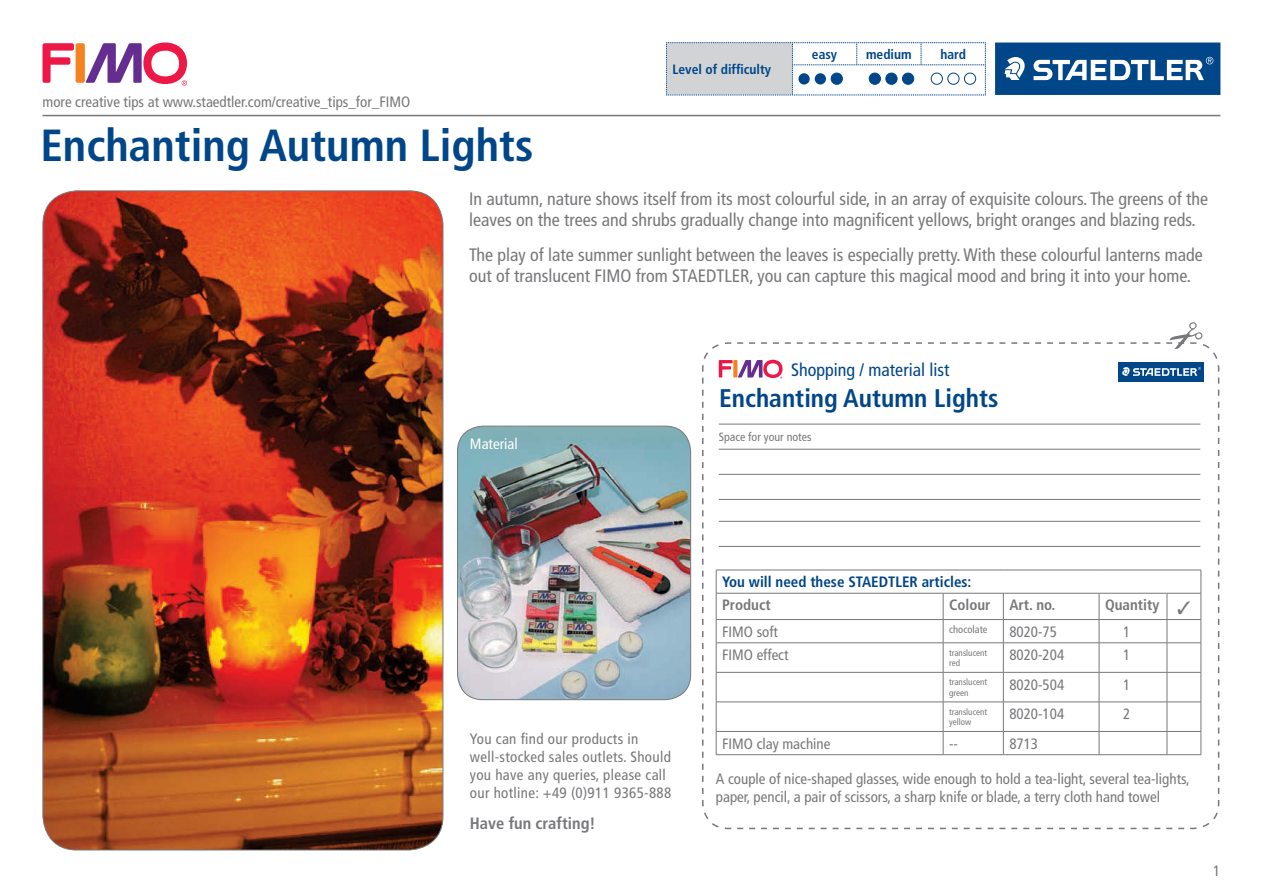
<style>
.page{position:relative;width:1263px;height:893px;background:#fff}
.page>*{position:absolute;margin:0;border:0;box-sizing:border-box;transform-origin:0 0}
.t1{font:700 condensed 45px "Frutiger";color:#004689}
.t2{font:700 condensed 25.5px "Frutiger";color:#004689}
.t3{font:condensed 18px/21.6px "Frutiger";color:#77787b}
.t4{font:condensed 18px "Frutiger";color:#004689}
.t5{font:700 condensed 16.5px "Frutiger";color:#77787b}
.t6{font:condensed 15px/18px "Frutiger";color:#77787b}
.t7{font:condensed 15px/18px "Frutiger";letter-spacing:.02em;color:#77787b}
.t8{font:700 condensed 15px "Frutiger";color:#004689}
.t9{font:700 condensed 15px "Frutiger";color:#77787b}
.t10{font:condensed 15px "Frutiger";color:#fff}
.t11{font:700 condensed 13.5px "Frutiger";color:#004689}
.t12{font:condensed 12px "Frutiger";color:#77787b}
.t13{font:condensed 10.5px "Frutiger";color:#77787b}
.t14{font:condensed 9px/10.8px "Frutiger";color:#77787b}
</style>
<div class="page">
<img style="left:43px;top:191px;width:400px;height:659px">
<img style="left:457px;top:426px;width:234px;height:274px">
<div style="left:457px;top:426px;width:234px;height:274px;border:1px solid #77787b;border-radius:26px"></div>
<svg style="left:702px;top:342px;width:518px;height:488px"></svg>
<svg style="left:666px;top:42px;width:320px;height:54px"></svg>
<div style="left:798px;top:73px;width:12px;height:12px;background:#004689;border-radius:50%"></div>
<div style="left:815px;top:73px;width:11px;height:12px;background:#004689;border-radius:50%"></div>
<div style="left:831px;top:73px;width:11px;height:11px;background:#004689;border-radius:50%"></div>
<div style="left:831px;top:73px;width:12px;height:12px;border:1px solid #004689;border-radius:50%"></div>
<div style="left:869px;top:73px;width:11px;height:11px;background:#004689;border-radius:50%"></div>
<div style="left:869px;top:73px;width:12px;height:12px;border:1px solid #004689;border-radius:50%"></div>
<div style="left:886px;top:73px;width:11px;height:11px;background:#004689;border-radius:50%"></div>
<div style="left:886px;top:73px;width:11px;height:12px;border:1px solid #004689;border-radius:50%"></div>
<div style="left:902px;top:73px;width:12px;height:11px;background:#004689;border-radius:50%"></div>
<div style="left:902px;top:73px;width:12px;height:12px;border:1px solid #004689;border-radius:50%"></div>
<div style="left:931px;top:73px;width:12px;height:12px;border:1px solid #004689;border-radius:50%"></div>
<div style="left:948px;top:73px;width:11px;height:12px;border:1px solid #004689;border-radius:50%"></div>
<div style="left:964px;top:73px;width:12px;height:12px;border:1px solid #004689;border-radius:50%"></div>
<div style="left:995px;top:43px;width:225px;height:52px;background:#004689"></div>
<svg style="left:1004px;top:57px;width:21px;height:23px"></svg>
<svg style="left:1033px;top:57px;width:180px;height:23px"></svg>
<hr style="left:43px;top:115px;width:1177px;height:1px;background:#77787b">
<svg style="left:43px;top:43px;width:31px;height:40px"></svg>
<div style="left:76px;top:43px;width:9px;height:40px;background:#f58220;border-radius:2px"></div>
<svg style="left:85px;top:43px;width:102px;height:43px"></svg>
<p class="t6" style="left:43px;top:92px;width:369px">more creative tips at www.staedtler.com/creative_tips_for_FIMO</p>
<p class="t11" style="left:672px;top:61px;width:100px">Level of difficulty</p>
<p class="t11" style="left:812px;top:46px;width:27px">easy</p>
<p class="t11" style="left:866px;top:46px;width:47px">medium</p>
<p class="t11" style="left:940px;top:46px;width:27px">hard</p>
<h1 class="t1" style="left:40px;top:118px;width:495px">Enchanting Autumn Lights</h1>
<p class="t3" style="left:469px;top:188px;width:740px">In autumn, nature shows itself from its most colourful side, in an array of exquisite colours. The greens of the leaves on the trees and shrubs gradually change into magnificent yellows, bright oranges and blazing reds.</p>
<p class="t3" style="left:469px;top:244px;width:735px">The play of late summer sunlight between the leaves is especially pretty. With these colourful lanterns made out of translucent FIMO from STAEDTLER, you can capture this magical mood and bring it into your home.</p>
<p class="t10" style="left:470px;top:435px;width:49px">Material</p>
<p class="t4" style="left:791px;top:359px;width:160px">Shopping / material list</p>
<h2 class="t2" style="left:719px;top:383px;width:281px">Enchanting Autumn Lights</h2>
<p class="t12" style="left:719px;top:429px;width:94px">Space for your notes</p>
<p class="t7" style="left:470px;top:729px;width:203px">You can find our products in well-stocked sales outlets. Should you have any queries, please call our hotline: +49 (0)911 9365-888</p>
<p class="t5" style="left:470px;top:814px;width:127px">Have fun crafting!</p>
<p class="t8" style="left:722px;top:573px;width:251px">You will need these STAEDTLER articles:</p>
<p class="t9" style="left:722px;top:596px;width:50px">Product</p>
<p class="t9" style="left:949px;top:596px;width:43px">Colour</p>
<p class="t9" style="left:1009px;top:596px;width:48px">Art. no.</p>
<p class="t9" style="left:1105px;top:596px;width:87px">Quantity ✓</p>
<p class="t6" style="left:722px;top:623px;width:57px">FIMO soft</p>
<p class="t13" style="left:949px;top:624px;width:40px">chocolate</p>
<p class="t6" style="left:1009px;top:623px;width:49px">8020-75</p>
<p class="t6" style="left:1123px;top:623px;width:9px">1</p>
<p class="t6" style="left:722px;top:646px;width:68px">FIMO effect</p>
<p class="t14" style="left:949px;top:647px;width:39px">translucent red</p>
<p class="t6" style="left:1009px;top:646px;width:56px">8020-204</p>
<p class="t6" style="left:1123px;top:646px;width:9px">1</p>
<p class="t14" style="left:949px;top:677px;width:39px">translucent green</p>
<p class="t6" style="left:1009px;top:675px;width:56px">8020-504</p>
<p class="t6" style="left:1123px;top:675px;width:9px">1</p>
<p class="t14" style="left:949px;top:706px;width:39px">translucent yellow</p>
<p class="t6" style="left:1009px;top:705px;width:56px">8020-104</p>
<p class="t6" style="left:1123px;top:705px;width:9px">2</p>
<p class="t6" style="left:722px;top:735px;width:110px">FIMO clay machine</p>
<p class="t6" style="left:949px;top:735px;width:10px">--</p>
<p class="t6" style="left:1009px;top:735px;width:30px">8713</p>
<p class="t6" style="left:716px;top:770px;width:475px">A couple of nice-shaped glasses, wide enough to hold a tea-light, several tea-lights, paper, pencil, a pair of scissors, a sharp knife or blade, a terry cloth hand towel</p>
<p class="t6" style="left:1213px;top:862px;width:9px">1</p>
</div>
